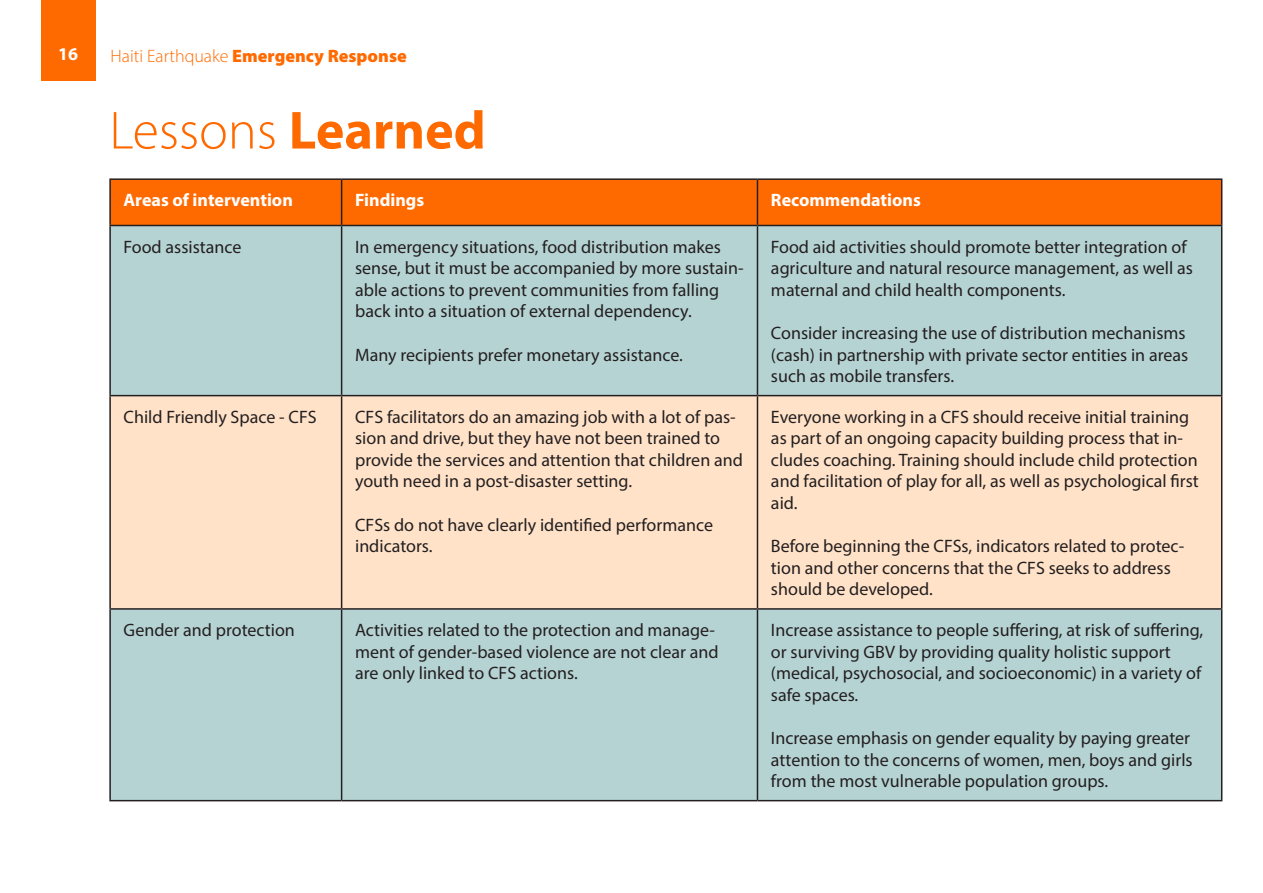
<style>
.page{position:relative;width:1263px;height:893px;background:#fff}
.page>*{position:absolute;margin:0;border:0;box-sizing:border-box;transform-origin:0 0}
.t1{font:300 54px "Myriad Pro";color:#ff6a00}
.t2{font:18px/21.6px "Myriad Pro";color:#231f20}
.t3{font:700 18px "Myriad Pro";color:#fff}
.t4{font:900 18px "Myriad Pro";color:#ff6a00}
.s1{font-weight:300}
.s2{font-weight:700}
</style>
<div class="page">
<div style="left:41px;top:0;width:55px;height:81px;background:#ff6a00"></div>
<div style="left:111px;top:180px;width:1110px;height:45px;background:#ff6a00"></div>
<div style="left:111px;top:226px;width:1110px;height:574px;background:#b6d3d4"></div>
<div style="left:111px;top:396px;width:1110px;height:212px;background:#ffe2c8"></div>
<hr style="left:109px;top:178px;width:233px;height:2px;background:#231f20">
<hr style="left:109px;top:180px;width:2px;height:45px;background:#231f20">
<hr style="left:342px;top:178px;width:415px;height:2px;background:#231f20">
<hr style="left:341px;top:180px;width:1px;height:45px;background:#231f20">
<hr style="left:757px;top:178px;width:465px;height:2px;background:#231f20">
<hr style="left:757px;top:180px;width:1px;height:45px;background:#231f20">
<hr style="left:1221px;top:180px;width:1px;height:45px;background:#231f20">
<hr style="left:109px;top:225px;width:233px;height:1px;background:#231f20">
<hr style="left:109px;top:226px;width:2px;height:169px;background:#231f20">
<hr style="left:342px;top:225px;width:415px;height:1px;background:#231f20">
<hr style="left:341px;top:226px;width:1px;height:169px;background:#231f20">
<hr style="left:757px;top:225px;width:465px;height:1px;background:#231f20">
<hr style="left:757px;top:226px;width:1px;height:169px;background:#231f20">
<hr style="left:1221px;top:226px;width:1px;height:169px;background:#231f20">
<hr style="left:109px;top:395px;width:233px;height:1px;background:#231f20">
<hr style="left:109px;top:396px;width:2px;height:212px;background:#231f20">
<hr style="left:342px;top:395px;width:415px;height:1px;background:#231f20">
<hr style="left:341px;top:396px;width:1px;height:212px;background:#231f20">
<hr style="left:757px;top:395px;width:465px;height:1px;background:#231f20">
<hr style="left:757px;top:396px;width:1px;height:212px;background:#231f20">
<hr style="left:1221px;top:396px;width:1px;height:212px;background:#231f20">
<hr style="left:109px;top:608px;width:233px;height:2px;background:#231f20">
<hr style="left:109px;top:610px;width:2px;height:190px;background:#231f20">
<hr style="left:342px;top:608px;width:415px;height:2px;background:#231f20">
<hr style="left:341px;top:610px;width:1px;height:190px;background:#231f20">
<hr style="left:757px;top:608px;width:465px;height:2px;background:#231f20">
<hr style="left:757px;top:610px;width:1px;height:190px;background:#231f20">
<hr style="left:1221px;top:610px;width:1px;height:190px;background:#231f20">
<hr style="left:109px;top:800px;width:233px;height:1px;background:#231f20">
<hr style="left:342px;top:800px;width:415px;height:1px;background:#231f20">
<hr style="left:757px;top:800px;width:465px;height:1px;background:#231f20">
<p class="t3" style="left:58px;top:43px;width:21px">16</p>
<p class="t4" style="left:111px;top:44px;width:298px"><span class="s1">Haiti Earthquake</span> Emergency Response</p>
<p class="t1" style="left:109px;top:98px;width:378px">Lessons <span class="s2">Learned</span></p>
<p class="t3" style="left:124px;top:188px;width:171px">Areas of intervention</p>
<p class="t3" style="left:355px;top:188px;width:71px">Findings</p>
<p class="t3" style="left:771px;top:188px;width:151px">Recommendations</p>
<p class="t2" style="left:124px;top:235px;width:119px">Food assistance</p>
<p class="t2" style="left:355px;top:235px;width:390px">In emergency situations, food distribution makes sense, but it must be accompanied by more sustain&shy;able actions to prevent communities from falling back into a situation of external dependency.</p>
<p class="t2" style="left:355px;top:343px;width:329px">Many recipients prefer monetary assistance.</p>
<p class="t2" style="left:771px;top:235px;width:423px">Food aid activities should promote better integration of agriculture and natural resource management, as well as maternal and child health components.</p>
<p class="t2" style="left:771px;top:322px;width:419px">Consider increasing the use of distribution mechanisms (cash) in partnership with private sector entities in areas such as mobile transfers.</p>
<p class="t2" style="left:124px;top:405px;width:195px">Child Friendly Space - CFS</p>
<p class="t2" style="left:355px;top:405px;width:389px">CFS facilitators do an amazing job with a lot of pas&shy;sion and drive, but they have not been trained to provide the services and attention that children and youth need in a post-disaster setting.</p>
<p class="t2" style="left:355px;top:513px;width:359px">CFSs do not have clearly identified performance indicators.</p>
<p class="t2" style="left:771px;top:405px;width:429px">Everyone working in a CFS should receive initial training as part of an ongoing capacity building process that in&shy;cludes coaching. Training should include child protection and facilitation of play for all, as well as psychological first aid.</p>
<p class="t2" style="left:771px;top:535px;width:415px">Before beginning the CFSs, indicators related to protec&shy;tion and other concerns that the CFS seeks to address should be developed.</p>
<p class="t2" style="left:124px;top:619px;width:173px">Gender and protection</p>
<p class="t2" style="left:355px;top:619px;width:365px">Activities related to the protection and manage&shy;ment of gender-based violence are not clear and are only linked to CFS actions.</p>
<p class="t2" style="left:771px;top:619px;width:434px">Increase assistance to people suffering, at risk of suffering, or surviving GBV by providing quality holistic support (medical, psychosocial, and socioeconomic) in a variety of safe spaces.</p>
<p class="t2" style="left:771px;top:727px;width:423px">Increase emphasis on gender equality by paying greater attention to the concerns of women, men, boys and girls from the most vulnerable population groups.</p>
</div>
